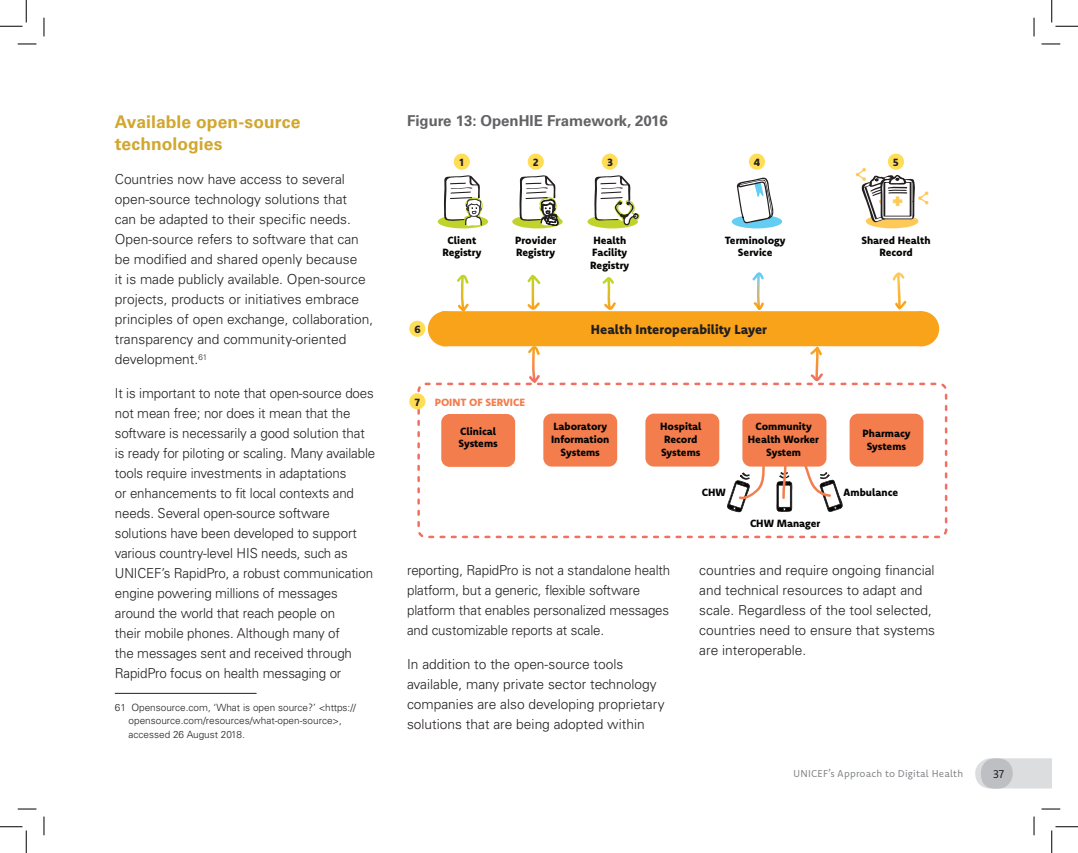
<style>
.page{position:relative;width:1078px;height:853px;background:#fff}
.page>*{position:absolute;margin:0;border:0;box-sizing:border-box;transform-origin:0 0}
.t1{font:700 17.5px/22.5px "Univers LT Std";letter-spacing:.005em;color:#d1a72f}
.t2{font:700 15px "Univers LT Std";color:#636366}
.t3{font:300 13.75px/20px "Univers LT Std";letter-spacing:-.01em;color:#231f20}
.t4{font:800 13.12px "Komet";color:#231f20}
.t5{font:11.25px "Komet";color:#231f20}
.t6{font:800 10.5px/12.6px "Komet";color:#050504;text-align:center}
.t7{font:800 10.5px "Komet";color:#f47d4d}
.t8{font:800 10.5px "Komet";color:#231f20}
.t9{font:300 10px/13.8px "Univers LT Std";color:#231f20}
.t10{font:10px "Komet";letter-spacing:.02em;color:#808285}
</style>
<div class="page">
<svg style="left:975px;top:758px;width:77px;height:31px;background:#d3d5d7"></svg>
<hr style="left:115px;top:693px;width:142px;height:1px;background:#231f20">
<div style="left:454px;top:154px;width:16px;height:16px;background:#ffdd54;border-radius:50%"></div>
<div style="left:409px;top:321px;width:16px;height:16px;background:#ffdd54;border-radius:50%"></div>
<div style="left:528px;top:154px;width:16px;height:16px;background:#ffdd54;border-radius:50%"></div>
<div style="left:602px;top:154px;width:16px;height:16px;background:#ffdd54;border-radius:50%"></div>
<div style="left:749px;top:154px;width:16px;height:16px;background:#ffdd54;border-radius:50%"></div>
<div style="left:888px;top:154px;width:16px;height:16px;background:#ffdd54;border-radius:50%"></div>
<div style="left:441px;top:414px;width:74px;height:53px;background:#f47d4d;border-radius:8px"></div>
<div style="left:543px;top:414px;width:74px;height:53px;background:#f47d4d;border-radius:8px"></div>
<div style="left:645px;top:414px;width:74px;height:53px;background:#f47d4d;border-radius:8px"></div>
<div style="left:742px;top:414px;width:84px;height:53px;background:#f47d4d;border-radius:8px"></div>
<div style="left:850px;top:414px;width:73px;height:53px;background:#f47d4d;border-radius:8px"></div>
<div style="left:428px;top:311px;width:35px;height:35px;background:#f9a31b;border-radius:50%"></div>
<div style="left:904px;top:311px;width:35px;height:35px;background:#f9a31b;border-radius:50%"></div>
<svg style="left:727px;top:464px;width:38px;height:49px"></svg>
<svg style="left:775px;top:466px;width:18px;height:46px"></svg>
<svg style="left:803px;top:463px;width:40px;height:49px"></svg>
<svg style="left:855px;top:168px;width:73px;height:60px"></svg>
<svg style="left:438px;top:175px;width:50px;height:53px"></svg>
<svg style="left:512px;top:175px;width:51px;height:54px"></svg>
<svg style="left:587px;top:175px;width:53px;height:53px"></svg>
<svg style="left:732px;top:177px;width:50px;height:51px"></svg>
<svg style="left:438px;top:272px;width:488px;height:111px"></svg>
<div style="left:417px;top:383px;width:530px;height:155px;border:2px dashed #f26f62;border-radius:7px"></div>
<div style="left:409px;top:393px;width:16px;height:16px;background:#ffdd54;border-radius:50%"></div>
<svg style="left:18px;top:43px;width:18px;height:2px"></svg>
<svg style="left:1041px;top:43px;width:19px;height:2px"></svg>
<svg style="left:18px;top:808px;width:18px;height:2px"></svg>
<svg style="left:1041px;top:808px;width:19px;height:2px"></svg>
<svg style="left:43px;top:18px;width:2px;height:18px"></svg>
<svg style="left:43px;top:816px;width:2px;height:19px"></svg>
<svg style="left:1033px;top:18px;width:2px;height:18px"></svg>
<svg style="left:1033px;top:816px;width:2px;height:19px"></svg>
<svg style="left:0;top:0;width:27px;height:27px"></svg>
<svg style="left:0;top:826px;width:27px;height:27px"></svg>
<svg style="left:1051px;top:0;width:27px;height:27px"></svg>
<svg style="left:1051px;top:826px;width:27px;height:27px"></svg>
<p class="t1" style="left:115px;top:110px;width:187px">Available open-source technologies</p>
<p class="t3" style="left:115px;top:169px;width:260px">Countries now have access to several open-source technology solutions that<br>can be adapted to their specific needs.<br>Open-source refers to software that can be modified and shared openly because<br>it is made publicly available. Open-source projects, products or initiatives embrace principles of open exchange, collaboration, transparency and community-oriented development.<sup>61</sup></p>
<p class="t3" style="left:115px;top:383px;width:262px">It is important to note that open-source does not mean free; nor does it mean that the software is necessarily a good solution that is ready for piloting or scaling. Many available tools require investments in adaptations<br>or enhancements to fit local contexts and needs. Several open-source software solutions have been developed to support various country-level HIS needs, such as UNICEF’s RapidPro, a robust communication engine powering millions of messages around the world that reach people on<br>their mobile phones. Although many of<br>the messages sent and received through RapidPro focus on health messaging or</p>
<p class="t9" style="left:129px;top:700px;width:229px;text-indent:-14px">61 Opensource.com, ‘What is open source?’ &lt;https:// opensource.com/resources/what-open-source&gt;, accessed 26 August 2018.</p>
<p class="t2" style="left:407px;top:112px;width:262px">Figure 13: OpenHIE Framework, 2016</p>
<p class="t8" style="left:459px;top:155px;width:6px">1</p>
<p class="t8" style="left:533px;top:155px;width:7px">2</p>
<p class="t8" style="left:607px;top:155px;width:7px">3</p>
<p class="t8" style="left:754px;top:155px;width:8px">4</p>
<p class="t8" style="left:893px;top:155px;width:7px">5</p>
<p class="t6" style="left:442px;top:234px;width:40px">Client<br>Registry</p>
<p class="t8" style="left:414px;top:322px;width:8px">6</p>
<p class="t6" style="left:515px;top:234px;width:43px;text-align:left">Provider<br>Registry</p>
<p class="t6" style="left:590px;top:234px;width:40px;text-align:left">Health<br>Facility<br>Registry</p>
<p class="t6" style="left:725px;top:234px;width:62px">Terminology<br>Service</p>
<p class="t6" style="left:861px;top:234px;width:71px">Shared Health<br>Record</p>
<p class="t4" style="left:591px;top:321px;width:178px">Health Interoperability Layer</p>
<p class="t8" style="left:415px;top:395px;width:7px">7</p>
<p class="t7" style="left:435px;top:395px;width:92px">POINT OF SERVICE</p>
<p class="t6" style="left:458px;top:424px;width:41px;text-align:left">Clinical<br>Systems</p>
<p class="t6" style="left:551px;top:420px;width:60px">Laboratory<br>Information<br>Systems</p>
<p class="t6" style="left:660px;top:420px;width:43px;text-align:left">Hospital<br>Record<br>Systems</p>
<p class="t6" style="left:748px;top:420px;width:73px">Community<br>Health Worker<br>System</p>
<p class="t6" style="left:862px;top:427px;width:50px">Pharmacy<br>Systems</p>
<p class="t6" style="left:702px;top:486px;width:26px">CHW</p>
<p class="t6" style="left:844px;top:486px;width:56px">Ambulance</p>
<p class="t6" style="left:750px;top:516px;width:72px">CHW Manager</p>
<p class="t3" style="left:407px;top:560px;width:265px">reporting, RapidPro is not a standalone health platform, but a generic, flexible software platform that enables personalized messages and customizable reports at scale.</p>
<p class="t3" style="left:407px;top:654px;width:259px">In addition to the open-source tools available, many private sector technology companies are also developing proprietary solutions that are being adopted within</p>
<p class="t3" style="left:699px;top:560px;width:237px">countries and require ongoing financial and technical resources to adapt and scale. Regardless of the tool selected, countries need to ensure that systems are interoperable.</p>
<p class="t10" style="left:793px;top:767px;width:171px">UNICEF’s Approach to Digital Health</p>
<p class="t5" style="left:993px;top:767px;width:13px">37</p>
</div>
